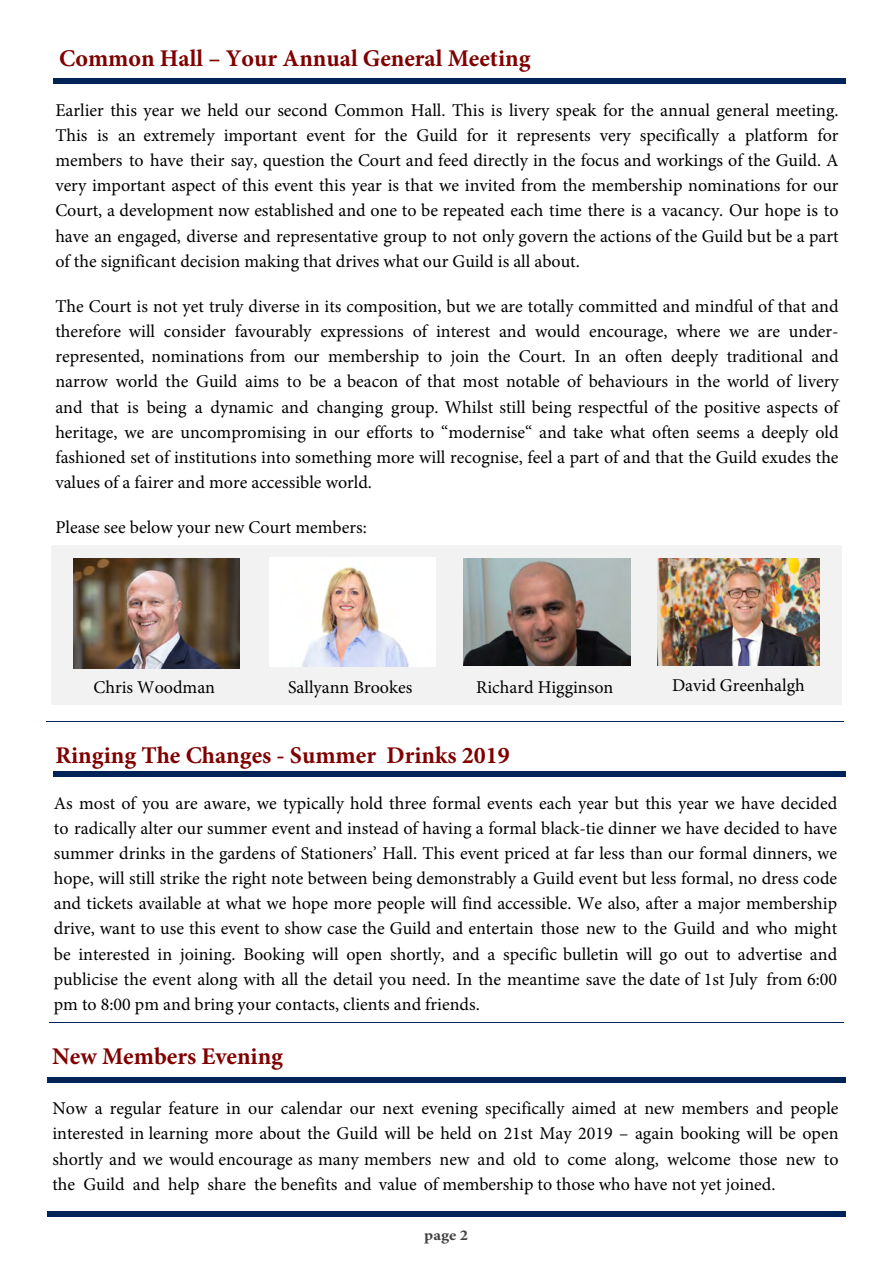
<style>
.page{position:relative;width:893px;height:1263px;background:#fff}
.page>*{position:absolute;margin:0;border:0;box-sizing:border-box;transform-origin:0 0}
.t1{font:700 24px "Minion Pro";color:#800000}
.t2{font:18px/25.2px "Minion Pro";color:#000;text-align:justify}
.t3{font:700 15px "Minion Pro";color:#404040;scale:1.1 1}
</style>
<div class="page">
<div style="left:51px;top:545px;width:790px;height:159px;background:#f2f2f2"></div>
<hr style="left:50px;top:1022px;width:794px;height:1px;background:#002458">
<div style="left:53px;top:78px;width:792px;height:6px;background:#002458"></div>
<div style="left:53px;top:771px;width:792px;height:6px;background:#002458"></div>
<hr style="left:47px;top:721px;width:797px;height:1px;background:#002458">
<div style="left:47px;top:1077px;width:798px;height:6px;background:#002458"></div>
<div style="left:47px;top:1211px;width:798px;height:5px;background:#002458"></div>
<img style="left:74px;top:558px;width:166px;height:110px">
<img style="left:269px;top:557px;width:167px;height:109px">
<img style="left:464px;top:559px;width:167px;height:107px">
<img style="left:658px;top:558px;width:161px;height:108px">
<h1 class="t1" style="left:59px;top:41px;width:473px">Common Hall – Your Annual General Meeting</h1>
<p class="t2" style="left:55px;top:97px;width:785px">Earlier this year we held our second Common Hall. This is livery speak for the annual general meeting.<br>This is an extremely important event for the Guild for it represents very specifically a platform for members to have their say, question the Court and feed directly in the focus and workings of the Guild. A very important aspect of this event this year is that we invited from the membership nominations for our Court, a development now established and one to be repeated each time there is a vacancy. Our hope is to have an engaged, diverse and representative group to not only govern the actions of the Guild but be a part of the significant decision making that drives what our Guild is all about.</p>
<p class="t2" style="left:55px;top:293px;width:785px">The Court is not yet truly diverse in its composition, but we are totally committed and mindful of that and therefore will consider favourably expressions of interest and would encourage, where we are under&shy;represented, nominations from our membership to join the Court. In an often deeply traditional and narrow world the Guild aims to be a beacon of that most notable of behaviours in the world of livery and that is being a dynamic and changing group. Whilst still being respectful of the positive aspects of heritage, we are uncompromising in our efforts to “modernise“ and take what often seems a deeply old fashioned set of institutions into something more will recognise, feel a part of and that the Guild exudes the values of a fairer and more accessible world.</p>
<p class="t2" style="left:55px;top:515px;width:313px">Please see below your new Court members:</p>
<p class="t2" style="left:94px;top:675px;width:123px">Chris Woodman</p>
<p class="t2" style="left:288px;top:675px;width:126px">Sallyann Brookes</p>
<p class="t2" style="left:476px;top:675px;width:139px">Richard Higginson</p>
<p class="t2" style="left:672px;top:673px;width:134px">David Greenhalgh</p>
<h1 class="t1" style="left:55px;top:738px;width:456px">Ringing The Changes - Summer Drinks 2019</h1>
<p class="t2" style="left:54px;top:790px;width:785px">As most of you are aware, we typically hold three formal events each year but this year we have decided to radically alter our summer event and instead of having a formal black-tie dinner we have decided to have summer drinks in the gardens of Stationers’ Hall. This event priced at far less than our formal dinners, we hope, will still strike the right note between being demonstrably a Guild event but less formal, no dress code and tickets available at what we hope more people will find accessible. We also, after a major membership drive, want to use this event to show case the Guild and entertain those new to the Guild and who might be interested in joining. Booking will open shortly, and a specific bulletin will go out to advertise and publicise the event along with all the detail you need. In the meantime save the date of 1st July from 6:00 pm to 8:00 pm and bring your contacts, clients and friends.</p>
<h1 class="t1" style="left:52px;top:1039px;width:232px">New Members Evening</h1>
<p class="t2" style="left:52px;top:1096px;width:788px">Now a regular feature in our calendar our next evening specifically aimed at new members and people interested in learning more about the Guild will be held on 21st May 2019 – again booking will be open shortly and we would encourage as many members new and old to come along, welcome those new to the Guild and help share the benefits and value of membership to those who have not yet joined.</p>
<p class="t3" style="left:424px;top:1225px;width:41px">page 2</p>
</div>
